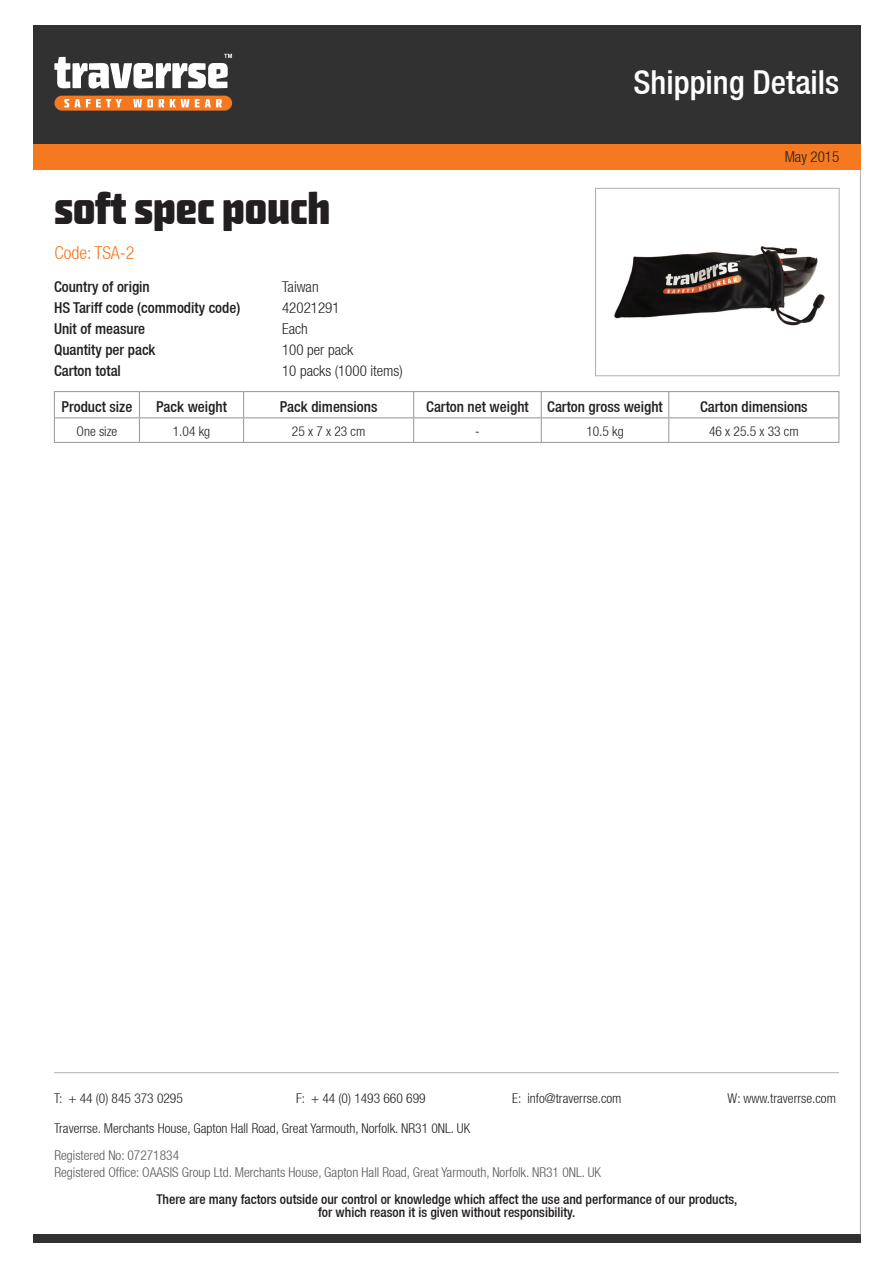
<style>
.page{position:relative;width:893px;height:1263px;background:#fff}
.page>*{position:absolute;margin:0;border:0;box-sizing:border-box;transform-origin:0 0}
.t1{font:900 45px "Capricorn OSF";color:#231f20}
.t2{font:500 condensed 33px "Helvetica Neue LT";color:#fff}
.t3{font:300 condensed 18px "Helvetica Neue LT";color:#f47921}
.t4{font:500 condensed 15px/21px "Helvetica Neue LT";color:#231f20}
.t5{font:300 condensed 15px/21px "Helvetica Neue LT";color:#231f20}
.t6{font:300 condensed 13.5px "Helvetica Neue LT";color:#231f20}
.t7{font:500 condensed 13.5px/13.5px "Helvetica Neue LT";color:#231f20;text-align:center}
.t8{font:300 condensed 13.5px/16.5px "Helvetica Neue LT";color:#57585a}
</style>
<div class="page">
<div style="left:33px;top:26px;width:828px;height:119px;background:#303130"></div>
<div style="left:33px;top:145px;width:828px;height:25px;background:#f47921"></div>
<div style="left:33px;top:1234px;width:828px;height:9px;background:#303130"></div>
<div style="left:54px;top:96px;width:178px;height:15px;background:#f47921;border-radius:7px"></div>
<svg style="left:54px;top:54px;width:178px;height:34px"></svg>
<svg style="left:64px;top:99px;width:58px;height:8px"></svg>
<svg style="left:133px;top:99px;width:20px;height:8px"></svg>
<svg style="left:159px;top:99px;width:5px;height:8px"></svg>
<svg style="left:170px;top:99px;width:19px;height:8px"></svg>
<svg style="left:195px;top:99px;width:27px;height:8px"></svg>
<hr style="left:860px;top:170px;width:1px;height:1064px;background:#b2b0b0">
<div style="left:595px;top:188px;width:244px;height:188px;border:1px solid #b2b0b0"></div>
<hr style="left:54px;top:1072px;width:785px;height:1px;background:#b2b0b0">
<hr style="left:54px;top:417px;width:85px;height:1px;background:#939598">
<hr style="left:139px;top:417px;width:105px;height:1px;background:#939598">
<svg style="left:139px;top:392px;width:1px;height:50px"></svg>
<hr style="left:244px;top:417px;width:170px;height:1px;background:#939598">
<svg style="left:243px;top:392px;width:1px;height:50px"></svg>
<hr style="left:414px;top:417px;width:127px;height:1px;background:#939598">
<svg style="left:413px;top:392px;width:1px;height:50px"></svg>
<hr style="left:541px;top:417px;width:128px;height:1px;background:#939598">
<hr style="left:669px;top:417px;width:170px;height:1px;background:#939598">
<hr style="left:54px;top:442px;width:85px;height:1px;background:#939598">
<hr style="left:139px;top:442px;width:105px;height:1px;background:#939598">
<hr style="left:244px;top:442px;width:170px;height:1px;background:#939598">
<hr style="left:414px;top:442px;width:127px;height:1px;background:#939598">
<hr style="left:541px;top:442px;width:128px;height:1px;background:#939598">
<hr style="left:669px;top:442px;width:170px;height:1px;background:#939598">
<hr style="left:54px;top:391px;width:85px;height:1px;background:#939598">
<hr style="left:139px;top:391px;width:105px;height:1px;background:#939598">
<hr style="left:244px;top:391px;width:170px;height:1px;background:#939598">
<hr style="left:414px;top:391px;width:127px;height:1px;background:#939598">
<hr style="left:541px;top:391px;width:128px;height:1px;background:#939598">
<hr style="left:669px;top:391px;width:170px;height:1px;background:#939598">
<svg style="left:54px;top:392px;width:1px;height:50px"></svg>
<svg style="left:541px;top:392px;width:1px;height:50px"></svg>
<svg style="left:668px;top:392px;width:1px;height:50px"></svg>
<svg style="left:838px;top:392px;width:1px;height:50px"></svg>
<img style="left:614px;top:246px;width:211px;height:80px">
<h2 class="t2" style="left:633px;top:62px;width:207px">Shipping Details</h2>
<p class="t5" style="left:785px;top:146px;width:56px">May 2015</p>
<h1 class="t1" style="left:54px;top:192px;width:278px">soft spec pouch</h1>
<h3 class="t3" style="left:54px;top:243px;width:82px">Code: TSA-2</h3>
<p class="t4" style="left:54px;top:276px;width:188px">Country of origin<br>HS Tariff code (commodity code)<br>Unit of measure<br>Quantity per pack<br>Carton total</p>
<p class="t5" style="left:282px;top:276px;width:122px">Taiwan<br>42021291<br>Each<br>100 per pack<br>10 packs (1000 items)</p>
<p class="t4" style="left:61px;top:396px;width:72px">Product size</p>
<p class="t4" style="left:156px;top:396px;width:72px">Pack weight</p>
<p class="t4" style="left:280px;top:396px;width:99px">Pack dimensions</p>
<p class="t4" style="left:426px;top:396px;width:238px">Carton net weight Carton gross weight</p>
<p class="t4" style="left:700px;top:396px;width:109px">Carton dimensions</p>
<p class="t6" style="left:77px;top:424px;width:42px">One size</p>
<p class="t6" style="left:173px;top:424px;width:39px">1.04 kg</p>
<p class="t6" style="left:292px;top:424px;width:75px">25 x 7 x 23 cm</p>
<p class="t6" style="left:475px;top:424px;width:6px">-</p>
<p class="t6" style="left:586px;top:424px;width:39px">10.5 kg</p>
<p class="t6" style="left:709px;top:424px;width:91px">46 x 25.5 x 33 cm</p>
<p class="t6" style="left:54px;top:1090px;width:130px">T: + 44 (0) 845 373 0295</p>
<p class="t6" style="left:296px;top:1090px;width:131px">F: + 44 (0) 1493 660 699</p>
<p class="t6" style="left:512px;top:1090px;width:111px">E: info@traverrse.com</p>
<p class="t6" style="left:728px;top:1090px;width:110px">W: www.traverrse.com</p>
<p class="t6" style="left:54px;top:1121px;width:417px">Traverrse. Merchants House, Gapton Hall Road, Great Yarmouth, Norfolk. NR31 0NL. UK</p>
<p class="t8" style="left:54px;top:1147px;width:548px">Registered No: 07271834<br>Registered Office: OAASIS Group Ltd. Merchants House, Gapton Hall Road, Great Yarmouth, Norfolk. NR31 0NL. UK</p>
<p class="t7" style="left:156px;top:1192px;width:582px">There are many factors outside our control or knowledge which affect the use and performance of our products, for which reason it is given without responsibility.</p>
</div>
